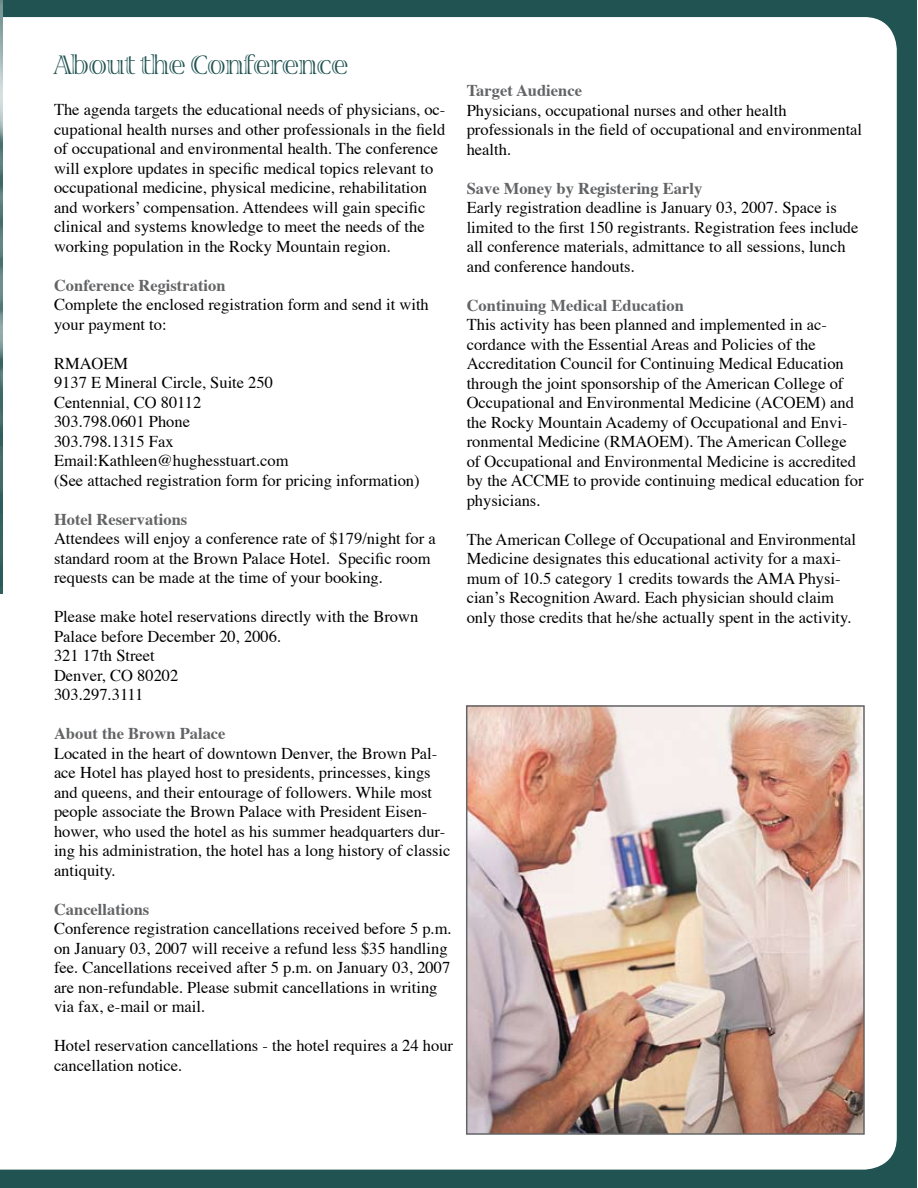
<style>
.page{position:relative;width:918px;height:1188px;background:#fff}
.page>*{position:absolute;margin:0;border:0;box-sizing:border-box;transform-origin:0 0}
.t1{font:27px "Viva Std";color:#215352}
.t2{font:16.5px/19.5px "Times";color:#000}
.t3{font:700 16.5px "Times";color:#636466}
</style>
<div class="page">
<div style="left:0;top:1px;width:917px;height:1187px;background:#215352"></div>
<div style="left:0;top:17px;width:897px;height:1153px;background:#fff"></div>
<img style="left:0;top:0;width:2px;height:594px">
<img style="left:469px;top:708px;width:393px;height:424px">
<div style="left:466px;top:705px;width:399px;height:430px;border:2px solid #636466"></div>
<h1 class="t1" style="left:54px;top:51px;width:296px">About the Conference</h1>
<p class="t2" style="left:54px;top:99px;width:393px">The agenda targets the educational needs of physicians, oc&shy;cupational health nurses and other professionals in the field of occupational and environmental health. The conference will explore updates in specific medical topics relevant to occupational medicine, physical medicine, rehabilitation and workers’ compensation. Attendees will gain specific clinical and systems knowledge to meet the needs of the working population in the Rocky Mountain region.</p>
<p class="t3" style="left:54px;top:269px;width:173px">Conference Registration</p>
<p class="t2" style="left:54px;top:294px;width:376px">Complete the enclosed registration form and send it with your payment to:</p>
<p class="t2" style="left:54px;top:352px;width:367px">RMAOEM<br>9137 E Mineral Circle, Suite 250<br>Centennial, CO 80112<br>303.798.0601 Phone<br>303.798.1315 Fax<br>Email:Kathleen@hughesstuart.com<br>(See attached registration form for pricing information)</p>
<p class="t3" style="left:54px;top:503px;width:135px">Hotel Reservations</p>
<p class="t2" style="left:54px;top:528px;width:383px">Attendees will enjoy a conference rate of $179/night for a standard room at the Brown Palace Hotel. Specific room requests can be made at the time of your booking.</p>
<p class="t2" style="left:54px;top:606px;width:366px">Please make hotel reservations directly with the Brown<br>Palace before December 20, 2006.<br>321 17th Street<br>Denver, CO 80202<br>303.297.3111</p>
<p class="t3" style="left:54px;top:718px;width:173px">About the Brown Palace</p>
<p class="t2" style="left:54px;top:742px;width:398px">Located in the heart of downtown Denver, the Brown Pal&shy;ace Hotel has played host to presidents, princesses, kings and queens, and their entourage of followers. While most people associate the Brown Palace with President Eisen&shy;hower, who used the hotel as his summer headquarters dur&shy;ing his administration, the hotel has a long history of classic antiquity.</p>
<p class="t3" style="left:54px;top:893px;width:97px">Cancellations</p>
<p class="t2" style="left:54px;top:918px;width:399px">Conference registration cancellations received before 5 p.m. on January 03, 2007 will receive a refund less $35 handling fee. Cancellations received after 5 p.m. on January 03, 2007 are non-refundable. Please submit cancellations in writing via fax, e-mail or mail.</p>
<p class="t2" style="left:54px;top:1035px;width:401px">Hotel reservation cancellations - the hotel requires a 24 hour cancellation notice.</p>
<p class="t3" style="left:467px;top:75px;width:117px">Target Audience</p>
<p class="t2" style="left:467px;top:99px;width:397px">Physicians, occupational nurses and other health professionals in the field of occupational and environmental health.</p>
<p class="t3" style="left:467px;top:172px;width:237px">Save Money by Registering Early</p>
<p class="t2" style="left:467px;top:196px;width:393px">Early registration deadline is January 03, 2007. Space is limited to the first 150 registrants. Registration fees include all conference materials, admittance to all sessions, lunch and conference handouts.</p>
<p class="t3" style="left:467px;top:289px;width:219px">Continuing Medical Education</p>
<p class="t2" style="left:467px;top:313px;width:398px">This activity has been planned and implemented in ac&shy;cordance with the Essential Areas and Policies of the Accreditation Council for Continuing Medical Education through the joint sponsorship of the American College of Occupational and Environmental Medicine (ACOEM) and the Rocky Mountain Academy of Occupational and Envi&shy;ronmental Medicine (RMAOEM). The American College of Occupational and Environmental Medicine is accredited by the ACCME to provide continuing medical education for physicians.</p>
<p class="t2" style="left:467px;top:528px;width:391px">The American College of Occupational and Environmental Medicine designates this educational activity for a maxi&shy;mum of 10.5 category 1 credits towards the AMA Physi&shy;cian’s Recognition Award. Each physician should claim only those credits that he/she actually spent in the activity.</p>
</div>
